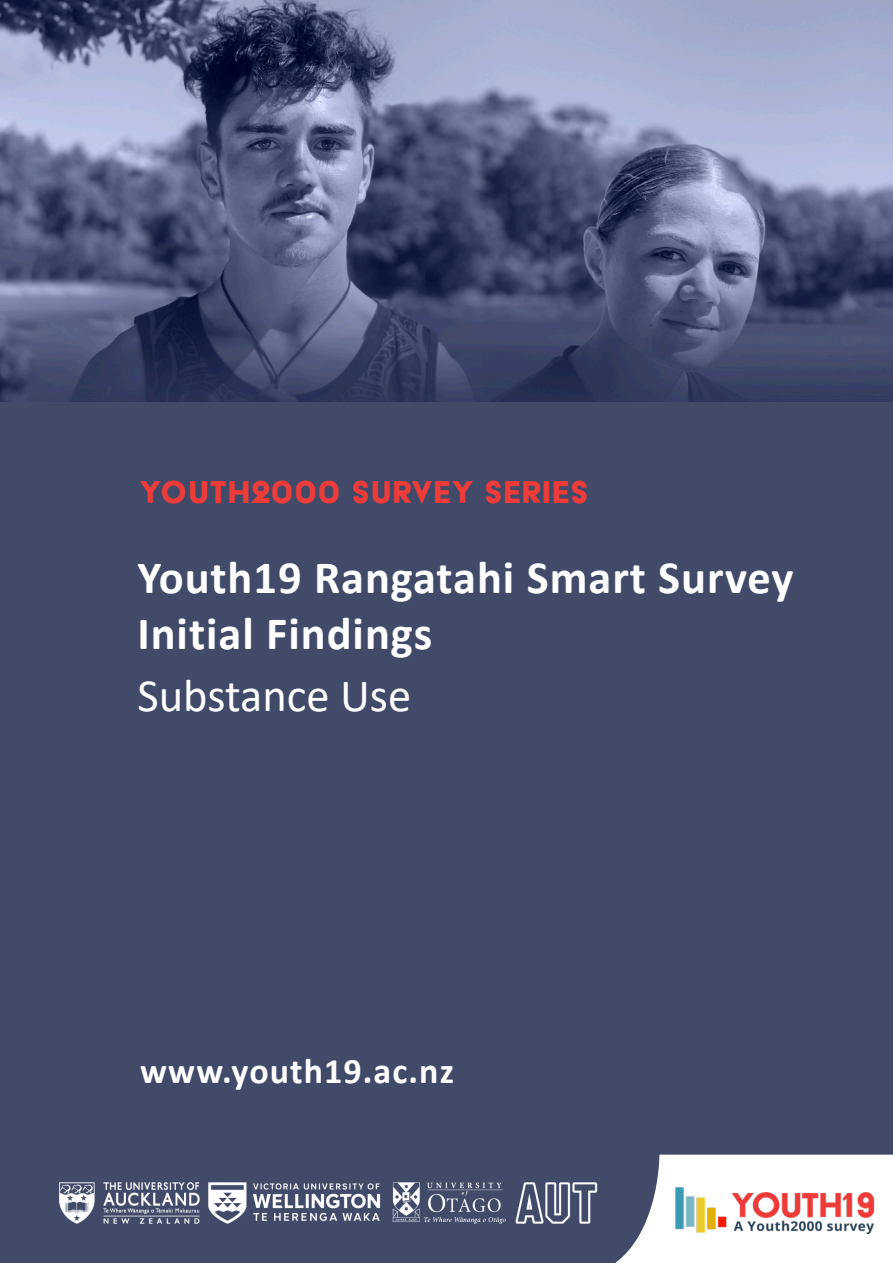
<style>
.page{position:relative;width:893px;height:1263px;background:#fff}
.page>*{position:absolute;margin:0;border:0;box-sizing:border-box;transform-origin:0 0}
.t1{font:700 46.5px/55.8px "Calibri";letter-spacing:.02em;color:#fff}
.t2{font:46.5px "Calibri";color:#fff}
.t3{font:36px "Acier Text Solid";letter-spacing:.03em;color:#ef3c39}
.t4{font:700 36px "Calibri";letter-spacing:.03em;color:#fff}
</style>
<div class="page">
<img style="left:0;top:0;width:893px;height:403px">
<div style="left:0;top:403px;width:893px;height:860px;background:#424a69"></div>
<svg style="left:615px;top:1154px;width:278px;height:109px;fill:#fff"></svg>
<img style="left:669px;top:1180px;width:212px;height:59px">
<img style="left:59px;top:1182px;width:539px;height:42px">
<p class="t3" style="left:139px;top:473px;width:451px">YOUTH2000 SURVEY SERIES</p>
<p class="t1" style="left:137px;top:549px;width:657px">Youth19 Rangatahi Smart Survey<br>Initial Findings</p>
<p class="t2" style="left:137px;top:663px;width:275px">Substance Use</p>
<p class="t4" style="left:140px;top:1045px;width:315px">www.youth19.ac.nz</p>
</div>
